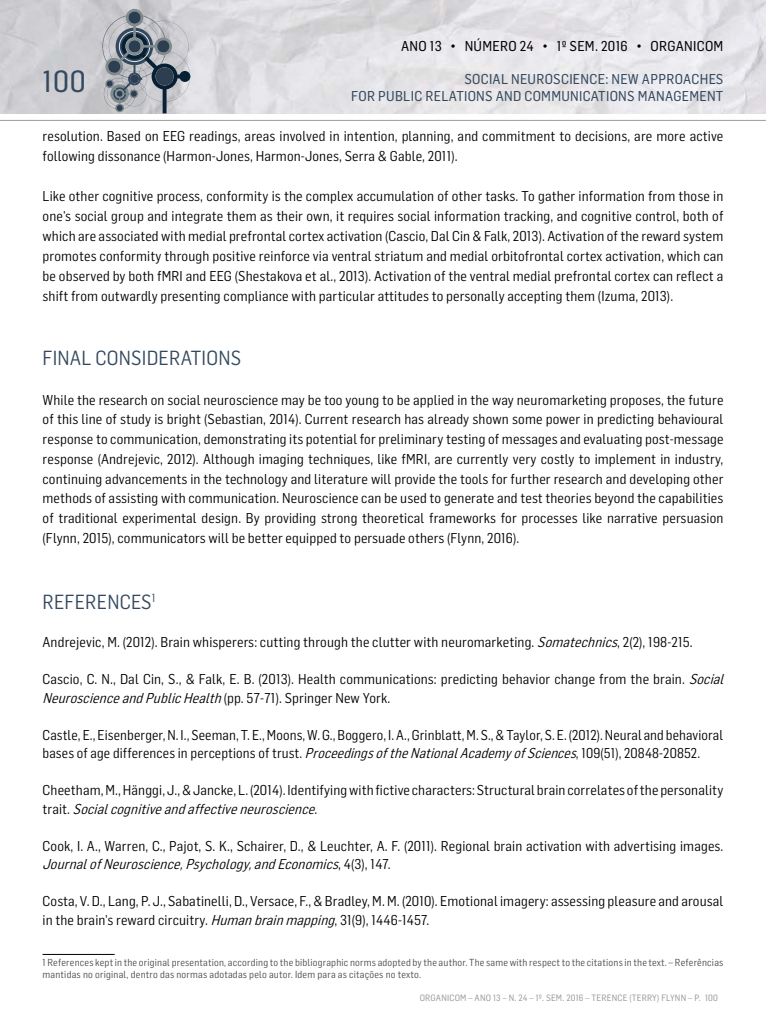
<style>
.page{position:relative;width:766px;height:1021px;background:#fff}
.page>*{position:absolute;margin:0;border:0;box-sizing:border-box;transform-origin:0 0}
.t1{font:30px "Flama Semicondensed Basic";color:#34495f}
.t2{font:20px "Flama Semicondensed";letter-spacing:.01em;color:#34495f}
.t3{font:14px/19.7px "Flama Semicondensed";letter-spacing:.01em;color:#000}
.t4{font:14px/16.8px "Flama Semicondensed Basic";letter-spacing:.02em;color:#34495f;text-align:right}
.t5{font:14px "Flama Semicondensed Basic";letter-spacing:.02em;color:#000}
.t6{font:10px/12px "Flama Semicondensed";letter-spacing:.02em;color:#4a4a49}
.t7{font:9px "Flama Semicondensed Basic";letter-spacing:.02em;color:#9d9d9c}
.s1{font-style:italic}
</style>
<div class="page">
<img style="left:0;top:0;width:765px;height:113px">
<hr style="left:0;top:120px;width:765px;height:1px;background:#9d9d9c">
<svg style="left:102px;top:9px;width:88px;height:104px;background:#989ea6"></svg>
<hr style="left:43px;top:953px;width:72px;height:1px;background:#000">
<p class="t5" style="left:401px;top:37px;width:324px">ANO 13 • NÚMERO 24 • 1º SEM. 2016 • ORGANICOM</p>
<p class="t4" style="left:351px;top:70px;width:373px">SOCIAL NEUROSCIENCE: NEW APPROACHES<br>FOR PUBLIC RELATIONS AND COMMUNICATIONS MANAGEMENT</p>
<h1 class="t1" style="left:43px;top:62px;width:45px">100</h1>
<p class="t3" style="left:43px;top:125px;width:682px;line-height:20px">resolution. Based on EEG readings, areas involved in intention, planning, and commitment to decisions, are more active following dissonance (Harmon-Jones, Harmon-Jones, Serra &amp; Gable, 2011).</p>
<p class="t3" style="left:43px;top:185px;width:682px;line-height:20px;text-align:justify">Like other cognitive process, conformity is the complex accumulation of other tasks. To gather information from those in one’s social group and integrate them as their own, it requires social information tracking, and cognitive control, both of which are associated with medial prefrontal cortex activation (Cascio, Dal Cin &amp; Falk, 2013). Activation of the reward system promotes conformity through positive reinforce via ventral striatum and medial orbitofrontal cortex activation, which can be observed by both fMRI and EEG (Shestakova et al., 2013). Activation of the ventral medial prefrontal cortex can reflect a shift from outwardly presenting compliance with particular attitudes to personally accepting them (Izuma, 2013).</p>
<h2 class="t2" style="left:43px;top:345px;width:200px">FINAL CONSIDERATIONS</h2>
<p class="t3" style="left:43px;top:389px;width:682px;text-align:justify">While the research on social neuroscience may be too young to be applied in the way neuromarketing proposes, the future of this line of study is bright (Sebastian, 2014). Current research has already shown some power in predicting behavioural response to communication, demonstrating its potential for preliminary testing of messages and evaluating post-message response (Andrejevic, 2012). Although imaging techniques, like fMRI, are currently very costly to implement in industry, continuing advancements in the technology and literature will provide the tools for further research and developing other methods of assisting with communication. Neuroscience can be used to generate and test theories beyond the capabilities of traditional experimental design. By providing strong theoretical frameworks for processes like narrative persuasion (Flynn, 2015), communicators will be better equipped to persuade others (Flynn, 2016).</p>
<h2 class="t2" style="left:43px;top:589px;width:115px">REFERENCES<sup>1</sup></h2>
<p class="t3" style="left:43px;top:632px;width:651px">Andrejevic, M. (2012). Brain whisperers: cutting through the clutter with neuromarketing. <span class="s1">Somatechnics</span>, 2(2), 198-215.</p>
<p class="t3" style="left:43px;top:669px;width:686px;line-height:18.5px">Cascio, C. N., Dal Cin, S., &amp; Falk, E. B. (2013). Health communications: predicting behavior change from the brain. <span class="s1">Social<br>NeuroscienceandPublicHealth</span>( p p . 5 7 - 7 1 ) . S p r i n g e r N e w Yo r k .</p>
<p class="t3" style="left:43px;top:725px;width:682px;line-height:18.5px">Castle, E., Eisenberger, N. I., Seeman, T. E., Moons, W. G., Boggero, I. A., Grinblatt, M. S., &amp; Taylor, S. E. (2012). Neural and behavioral bases of age differences in perceptions of trust. <span class="s1">ProceedingsoftheNationalAcademyofSciences</span>, 109(51), 20848-20852.</p>
<p class="t3" style="left:43px;top:780px;width:682px;line-height:18.5px">Cheetham, M., Hänggi, J., &amp; Jancke, L. (2014). Identifying with fictive characters: Structural brain correlates of the personality t r a i t . <span class="s1">Socialcognitiveandaffectiveneuroscience</span>.</p>
<p class="t3" style="left:43px;top:836px;width:682px;line-height:18.5px">Cook, I. A., Warren, C., Pajot, S. K., Schairer, D., &amp; Leuchter, A. F. (2011). Regional brain activation with advertising images.<br><span class="s1">JournalofNeuroscience,Psychology,andEconomics</span>, 4 ( 3 ) , 1 4 7 .</p>
<p class="t3" style="left:43px;top:891px;width:682px;line-height:18.5px">Costa, V. D., Lang, P. J., Sabatinelli, D., Versace, F., &amp; Bradley, M. M. (2010). Emotional imagery: assessing pleasure and arousal in the brain’s reward circuitry. <span class="s1">Humanbrainmapping</span>, 31(9), 1446-1457.</p>
<p class="t6" style="left:43px;top:956px;width:682px">1 References kept in the original presentation, according to the bibliographic norms adopted by the author. The same with respect to the citations in the text. – Referências mantidas no original, dentro das normas adotadas pelo autor. Idem para as citações no texto.</p>
<p class="t7" style="left:419px;top:992px;width:299px">ORGANICOM – ANO 13 – N. 24 – 1º. SEM. 2016 – TERENCE (TERRY) FLYNN – P. 100</p>
</div>
